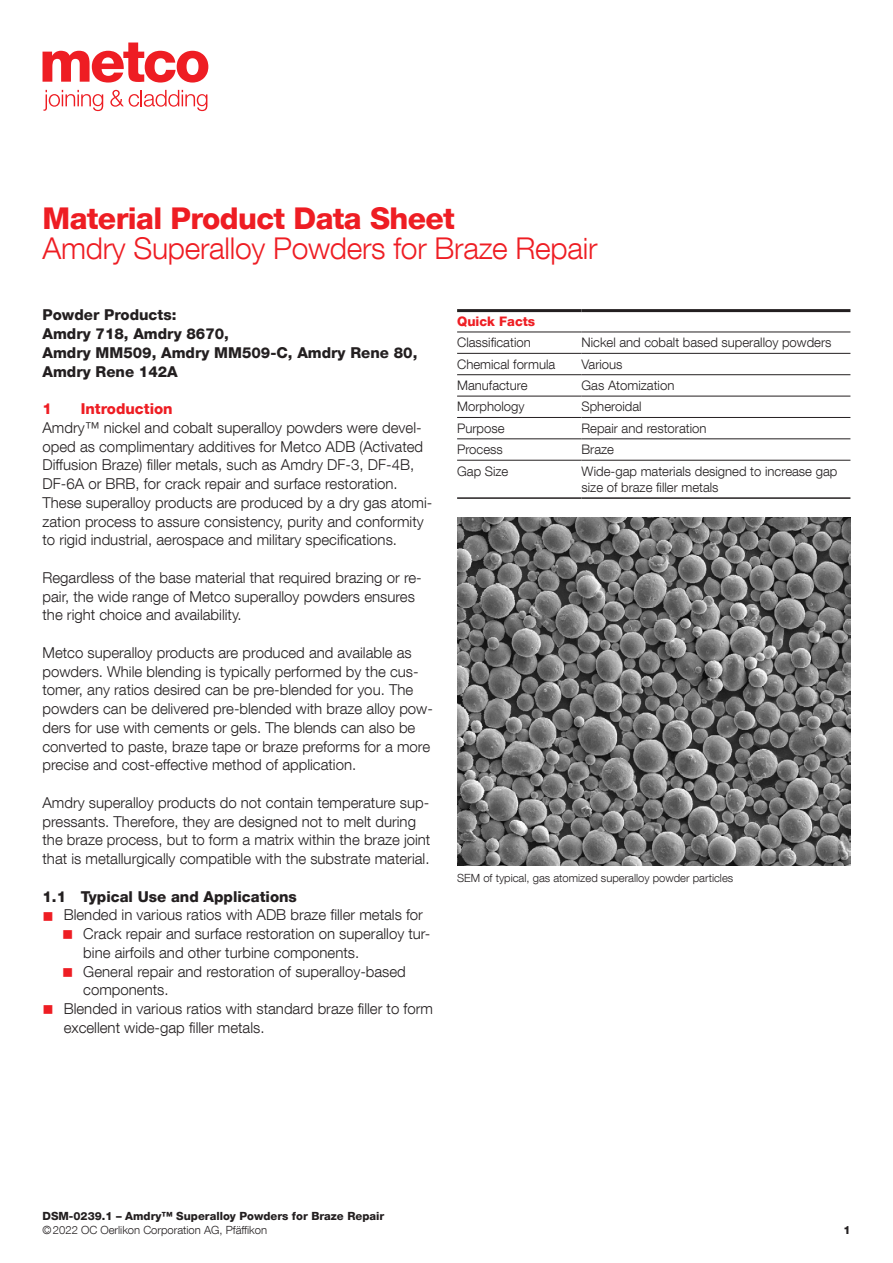
<style>
.page{position:relative;width:893px;height:1263px;background:#fff}
.page>*{position:absolute;margin:0;border:0;box-sizing:border-box;transform-origin:0 0}
.t1{font:300 30px "Helvetica Neue LT Com";letter-spacing:-.01em;color:#ee1d23}
.t2{font:800 30px "Helvetica Neue LT Com";letter-spacing:-.02em;color:#ee1d23}
.t3{font:300 15px/18.8px "Helvetica Neue LT Com";color:#231f20}
.t4{font:800 15px/18.8px "Helvetica Neue LT Com";color:#231f20}
.t5{font:800 15px "Helvetica Neue LT Com";color:#ee1d23}
.t6{font:300 13.2px/16.5px "Helvetica Neue LT Com";color:#231f20}
.t7{font:800 13.2px "Helvetica Neue LT Com";color:#ee1d23}
.t8{font:300 11.25px "Helvetica Neue LT Com";color:#231f20}
.t9{font:800 11.25px "Helvetica Neue LT Com";color:#231f20}
.s1{color:#ee1d23}
</style>
<div class="page">
<img style="left:457px;top:518px;width:393px;height:347px">
<hr style="left:457px;top:353px;width:124px;height:1px;background:#231f20">
<hr style="left:581px;top:353px;width:269px;height:1px;background:#231f20">
<hr style="left:457px;top:374px;width:124px;height:1px;background:#231f20">
<hr style="left:581px;top:374px;width:269px;height:1px;background:#231f20">
<hr style="left:457px;top:396px;width:124px;height:1px;background:#231f20">
<hr style="left:581px;top:396px;width:269px;height:1px;background:#231f20">
<hr style="left:457px;top:417px;width:124px;height:1px;background:#231f20">
<hr style="left:581px;top:417px;width:269px;height:1px;background:#231f20">
<hr style="left:457px;top:439px;width:124px;height:1px;background:#231f20">
<hr style="left:581px;top:439px;width:269px;height:1px;background:#231f20">
<hr style="left:457px;top:460px;width:124px;height:1px;background:#231f20">
<hr style="left:581px;top:460px;width:269px;height:1px;background:#231f20">
<hr style="left:457px;top:309px;width:124px;height:3px;background:#231f20">
<hr style="left:581px;top:309px;width:269px;height:3px;background:#231f20">
<hr style="left:457px;top:332px;width:124px;height:1px;background:#231f20">
<hr style="left:581px;top:332px;width:269px;height:1px;background:#231f20">
<hr style="left:457px;top:497px;width:124px;height:2px;background:#231f20">
<hr style="left:581px;top:497px;width:269px;height:2px;background:#231f20">
<svg style="left:43px;top:43px;width:165px;height:40px"></svg>
<svg style="left:43px;top:90px;width:60px;height:21px"></svg>
<svg style="left:110px;top:90px;width:97px;height:21px"></svg>
<h1 class="t2" style="left:43px;top:201px;width:414px">Material Product Data Sheet</h1>
<h1 class="t1" style="left:43px;top:230px;width:556px">Amdry Superalloy Powders for Braze Repair</h1>
<p class="t4" style="left:43px;top:306px;width:376px">Powder Products:<br>Amdry 718, Amdry 8670,<br>Amdry MM509, Amdry MM509-C, Amdry Rene 80,<br>Amdry Rene 142A</p>
<p class="t5" style="left:43px;top:400px;width:11px">1</p>
<p class="t5" style="left:81px;top:400px;width:93px">Introduction</p>
<p class="t3" style="left:43px;top:418px;width:391px">Amdry™ nickel and cobalt superalloy powders were devel&shy;oped as complimentary additives for Metco ADB (Activated Diffusion Braze) filler metals, such as Amdry DF-3, DF-4B, DF-6A or BRB, for crack repair and surface restoration.<br>These superalloy products are produced by a dry gas atomi&shy;zation process to assure consistency, purity and conformity to rigid industrial, aerospace and military specifications.</p>
<p class="t3" style="left:43px;top:568px;width:381px">Regardless of the base material that required brazing or re&shy;pair, the wide range of Metco superalloy powders ensures the right choice and availability.</p>
<p class="t3" style="left:43px;top:643px;width:392px">Metco superalloy products are produced and available as powders. While blending is typically performed by the cus&shy;tomer, any ratios desired can be pre-blended for you. The powders can be delivered pre-blended with braze alloy pow&shy;ders for use with cements or gels. The blends can also be converted to paste, braze tape or braze preforms for a more precise and cost-effective method of application.</p>
<p class="t3" style="left:43px;top:793px;width:389px">Amdry superalloy products do not contain temperature sup&shy;pressants. Therefore, they are designed not to melt during the braze process, but to form a matrix within the braze joint that is metallurgically compatible with the substrate material.</p>
<p class="t4" style="left:43px;top:887px;width:256px">1.1 Typical Use and Applications</p>
<p class="t3" style="left:43px;top:905px;width:382px"><span class="s1">■</span> Blended in various ratios with ADB braze filler metals for</p>
<p class="t3" style="left:83px;top:924px;width:349px;text-indent:-21px"><span class="s1">■</span> Crack repair and surface restoration on superalloy tur&shy;bine airfoils and other turbine components.</p>
<p class="t3" style="left:83px;top:962px;width:324px;text-indent:-21px"><span class="s1">■</span> General repair and restoration of superalloy-based components.</p>
<p class="t3" style="left:64px;top:999px;width:371px;text-indent:-21px"><span class="s1">■</span> Blended in various ratios with standard braze filler to form excellent wide-gap filler metals.</p>
<p class="t7" style="left:457px;top:313px;width:80px">Quick Facts</p>
<p class="t6" style="left:457px;top:334px;width:75px">Classification</p>
<p class="t6" style="left:581px;top:334px;width:251px">Nickel and cobalt based superalloy powders</p>
<p class="t6" style="left:457px;top:355px;width:100px">Chemical formula</p>
<p class="t6" style="left:581px;top:355px;width:43px">Various</p>
<p class="t6" style="left:457px;top:377px;width:72px">Manufacture</p>
<p class="t6" style="left:581px;top:377px;width:94px">Gas Atomization</p>
<p class="t6" style="left:457px;top:398px;width:69px">Morphology</p>
<p class="t6" style="left:581px;top:398px;width:62px">Spheroidal</p>
<p class="t6" style="left:457px;top:420px;width:49px">Purpose</p>
<p class="t6" style="left:581px;top:420px;width:126px">Repair and restoration</p>
<p class="t6" style="left:457px;top:441px;width:47px">Process</p>
<p class="t6" style="left:581px;top:441px;width:34px">Braze</p>
<p class="t6" style="left:457px;top:462px;width:53px">Gap Size</p>
<p class="t6" style="left:581px;top:462px;width:257px">Wide-gap materials designed to increase gap size of braze filler metals</p>
<p class="t8" style="left:457px;top:871px;width:278px">SEM of typical, gas atomized superalloy powder particles</p>
<p class="t9" style="left:43px;top:1209px;width:343px">DSM-0239.1 – Amdry™ Superalloy Powders for Braze Repair</p>
<p class="t8" style="left:43px;top:1223px;width:226px">©2022 OC Oerlikon Corporation AG, Pfäffikon</p>
<p class="t9" style="left:843px;top:1223px;width:9px">1</p>
</div>
